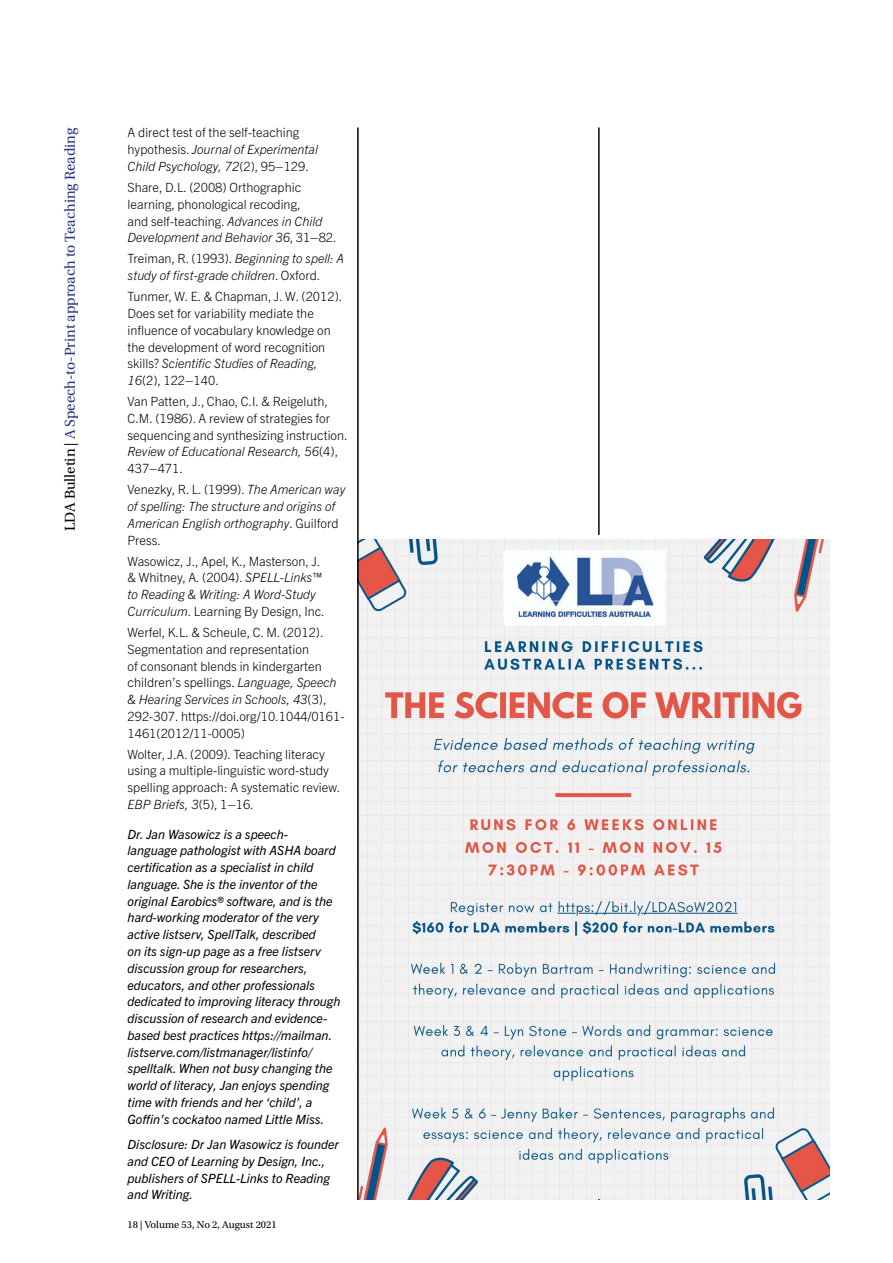
<style>
.page{position:relative;width:893px;height:1263px;background:#fff}
.page>*{position:absolute;margin:0;border:0;box-sizing:border-box;transform-origin:0 0}
.t1{font:15px "Utopia Std";color:#283583}
.t2{font:300 12.75px/16.8px "Trade Gothic Next LT Pro";color:#000}
.t3{font:italic 12.75px/16.8px "Trade Gothic Next LT Pro";color:#000}
.t4{font:italic 300 12.75px/16.8px "Trade Gothic Next LT Pro";color:#000}
.t5{font:10.5px "Utopia Std";color:#000}
.s1{color:#000}
.s2{font-style:italic}
.s3{font-style:normal}
</style>
<div class="page">
<img style="left:358px;top:539px;width:471px;height:660px">
<hr style="left:357px;top:128px;width:1px;height:1072px;background:#000">
<hr style="left:598px;top:128px;width:1px;height:407px;background:#000">
<p class="t1" style="left:62px;top:531px;width:405px;rotate:-90deg"><span class="s1">LDA Bulletin |</span> A Speech-to-Print approach to Teaching Reading</p>
<p class="t2" style="left:128px;top:124px;width:192px">A direct test of the self-teaching hypothesis. <span class="s2">Journal of Experimental<br>Child Psychology, 72</span>(2), 95–129.</p>
<p class="t2" style="left:128px;top:178px;width:211px">Share, D.L. (2008) Orthographic learning, phonological recoding,<br>and self-teaching. <span class="s2">Advances in Child Development and Behavior 36</span>, 31–82.</p>
<p class="t4" style="left:128px;top:249px;width:218px"><span class="s3">Treiman, R. (1993).</span> Beginning to spell: A study of first-grade children<span class="s3">. Oxford.</span></p>
<p class="t2" style="left:128px;top:287px;width:216px">Tunmer, W. E. &amp; Chapman, J. W. (2012).<br>Does set for variability mediate the influence of vocabulary knowledge on the development of word recognition skills? <span class="s2">Scientific Studies of Reading, 16</span>(2), 122–140.</p>
<p class="t2" style="left:128px;top:392px;width:222px">Van Patten, J., Chao, C.I. &amp; Reigeluth, C.M. (1986). A review of strategies for sequencing and synthesizing instruction.<br><span class="s2">Review of Educational Research, 56</span>(4), 437–471.</p>
<p class="t4" style="left:128px;top:480px;width:219px"><span class="s3">Venezky, R. L. (1999).</span> The American way of spelling: The structure and origins of<br>American English orthography<span class="s3">. Guilford<br>Press.</span></p>
<p class="t2" style="left:128px;top:552px;width:199px">Wasowicz, J., Apel, K., Masterson, J. &amp; Whitney, A. (2004). <span class="s2">SPELL-Links™ to Reading &amp; Writing: A Word-Study Curriculum</span>. Learning By Design, Inc.</p>
<p class="t2" style="left:128px;top:623px;width:218px">Werfel, K.L. &amp; Scheule, C. M. (2012).<br>Segmentation and representation<br>of consonant blends in kindergarten children’s spellings. <span class="s2">Language, Speech &amp; Hearing Services in Schools, 43</span>(3), 292-307. https://doi.org/10.1044/0161- 1461(2012/11-0005)</p>
<p class="t2" style="left:128px;top:745px;width:214px">Wolter, J.A. (2009). Teaching literacy using a multiple-linguistic word-study spelling approach: A systematic review.<br><span class="s2">EBP Briefs, 3</span>(5), 1–16.</p>
<p class="t3" style="left:128px;top:825px;width:215px">Dr. Jan Wasowicz is a speech&shy;language pathologist with ASHA board certification as a specialist in child language. She is the inventor of the original Earobics® software, and is the hard-working moderator of the very active listserv, SpellTalk, described<br>on its sign-up page as a free listserv discussion group for researchers, educators, and other professionals dedicated to improving literacy through discussion of research and evidence&shy;based best practices https://mailman. listserve.com/listmanager/listinfo/ spelltalk. When not busy changing the world of literacy, Jan enjoys spending time with friends and her ‘child’, a Goffin’s cockatoo named Little Miss.</p>
<p class="t3" style="left:128px;top:1135px;width:213px">Disclosure: Dr Jan Wasowicz is founder and CEO of Learning by Design, Inc., publishers of SPELL-Links to Reading and Writing.</p>
<p class="t5" style="left:128px;top:1219px;width:151px">18 | Volume 53, No 2, August 2021</p>
</div>
